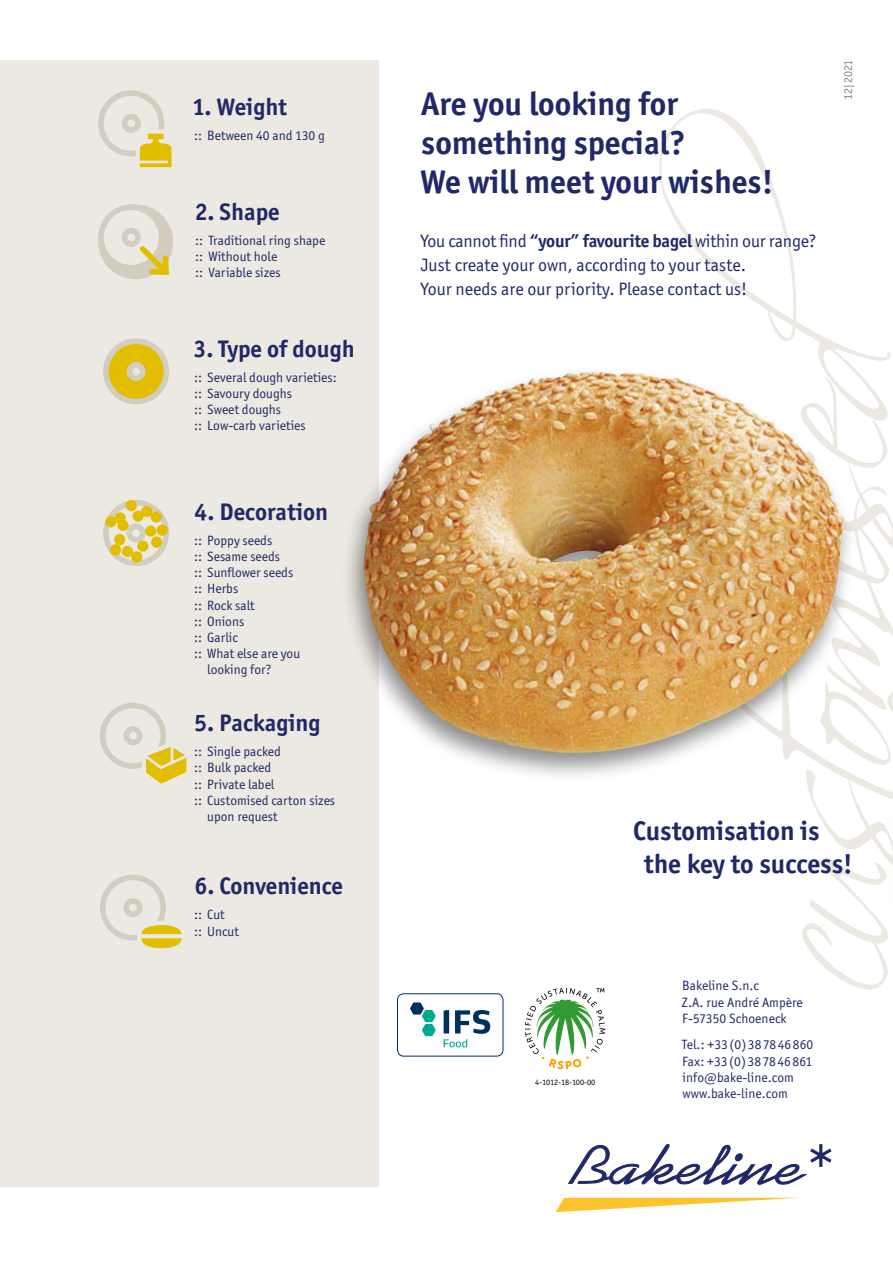
<style>
.page{position:relative;width:893px;height:1263px;background:#fff}
.page>*{position:absolute;margin:0;border:0;box-sizing:border-box;transform-origin:0 0}
.t1{font:198px "Scriptina";letter-spacing:-.13em;color:#ece8e2}
.t2{font:700 33px/39px "Officina Sans ITC Std";color:#202967}
.t3{font:700 27px/32.4px "Officina Sans ITC Std";color:#202967}
.t4{font:700 24px "Officina Sans ITC Std";color:#202967}
.t5{font:18px/24px "Officina Sans ITC Std";color:#202967}
.t6{font:13.5px/16.2px "Officina Sans ITC Std";color:#202967}
.t7{font:12px "Officina Sans ITC Std";letter-spacing:-.01em;color:#878787}
.t8{font:8.25px "Officina Sans ITC Std";letter-spacing:-.02em;color:#000}
.s1{font-weight:700}
</style>
<div class="page">
<div style="left:0;top:60px;width:378px;height:1126px;background:#ece8e2"></div>
<svg style="left:556px;top:1198px;width:238px;height:14px"></svg>
<svg style="left:568px;top:1144px;width:264px;height:41px"></svg>
<div style="left:100px;top:703px;width:66px;height:66px;border:6px solid #d3cdc0;border-radius:50%"></div>
<div style="left:123px;top:726px;width:19px;height:19px;border:6px solid #d3cdc0;border-radius:50%"></div>
<svg style="left:139px;top:739px;width:48px;height:45px"></svg>
<div style="left:103px;top:500px;width:66px;height:66px;border:6px solid #d3cdc0;border-radius:50%"></div>
<div style="left:127px;top:523px;width:19px;height:19px;border:6px solid #d3cdc0;border-radius:50%"></div>
<div style="left:145px;top:525px;width:11px;height:12px;background:#e3bd00;border-radius:50%"></div>
<div style="left:114px;top:534px;width:11px;height:11px;background:#e3bd00;border-radius:50%"></div>
<div style="left:115px;top:512px;width:11px;height:11px;background:#e3bd00;border-radius:50%"></div>
<svg style="left:109px;top:543px;width:13px;height:13px"></svg>
<div style="left:137px;top:541px;width:11px;height:11px;background:#e3bd00;border-radius:50%"></div>
<div style="left:126px;top:500px;width:11px;height:11px;background:#e3bd00;border-radius:50%"></div>
<div style="left:117px;top:520px;width:12px;height:11px;background:#e3bd00;border-radius:50%"></div>
<div style="left:141px;top:506px;width:11px;height:11px;background:#e3bd00;border-radius:50%"></div>
<div style="left:151px;top:511px;width:11px;height:12px;background:#e3bd00;border-radius:50%"></div>
<div style="left:151px;top:536px;width:11px;height:12px;background:#e3bd00;border-radius:50%"></div>
<div style="left:105px;top:516px;width:12px;height:11px;background:#e3bd00;border-radius:50%"></div>
<div style="left:122px;top:546px;width:11px;height:11px;background:#e3bd00;border-radius:50%"></div>
<div style="left:131px;top:551px;width:11px;height:11px;background:#e3bd00;border-radius:50%"></div>
<div style="left:132px;top:511px;width:12px;height:11px;background:#e3bd00;border-radius:50%"></div>
<div style="left:157px;top:525px;width:11px;height:11px;background:#e3bd00;border-radius:50%"></div>
<div style="left:106px;top:341px;width:60px;height:61px;background:#e3bd00;border-radius:50%"></div>
<div style="left:103px;top:338px;width:66px;height:66px;border:6px solid #d3cdc0;border-radius:50%"></div>
<div style="left:129px;top:365px;width:14px;height:13px;background:#eae6df;border-radius:50%"></div>
<div style="left:127px;top:362px;width:19px;height:19px;border:6px solid #d3cdc0;border-radius:50%"></div>
<div style="left:98px;top:90px;width:66px;height:66px;border:6px solid #d3cdc0;border-radius:50%"></div>
<div style="left:122px;top:114px;width:19px;height:19px;border:6px solid #d3cdc0;border-radius:50%"></div>
<svg style="left:132px;top:125px;width:40px;height:43px"></svg>
<div style="left:100px;top:874px;width:66px;height:67px;border:6px solid #d3cdc0;border-radius:50%"></div>
<div style="left:123px;top:898px;width:19px;height:19px;border:6px solid #d3cdc0;border-radius:50%"></div>
<svg style="left:135px;top:919px;width:47px;height:30px"></svg>
<svg style="left:101px;top:207px;width:77px;height:77px"></svg>
<div style="left:98px;top:204px;width:83px;height:83px;border:6px solid #ece8e2;border-radius:50%"></div>
<div style="left:101px;top:207px;width:69px;height:70px;background:#d3cdc0;border-radius:50%"></div>
<div style="left:98px;top:204px;width:75px;height:75px;border:6px solid #d3cdc0;border-radius:50%"></div>
<div style="left:101px;top:207px;width:61px;height:61px;background:#ece8e2;border-radius:50%"></div>
<div style="left:98px;top:204px;width:66px;height:66px;border:6px solid #d3cdc0;border-radius:50%"></div>
<div style="left:122px;top:228px;width:19px;height:19px;border:6px solid #d3cdc0;border-radius:50%"></div>
<svg style="left:135px;top:241px;width:39px;height:39px"></svg>
<svg style="left:525px;top:988px;width:80px;height:81px"></svg>
<div style="left:397px;top:994px;width:106px;height:62px;border:1px solid #00305d;border-radius:6px"></div>
<svg style="left:410px;top:1002px;width:26px;height:34px"></svg>
<svg style="left:444px;top:1010px;width:46px;height:37px"></svg>
<div style="left:341px;top:365px;width:517px;height:418px;background:#000;opacity:.45"></div>
<img style="left:522px;top:372px;width:69px;height:13px">
<h3 class="t4" style="left:192px;top:92px;width:96px">1. Weight</h3>
<p class="t6" style="left:194px;top:128px;width:132px">:: Between 40 and 130 g</p>
<h3 class="t4" style="left:195px;top:197px;width:86px">2. Shape</h3>
<p class="t6" style="left:195px;top:232px;width:132px">:: Traditional ring shape :: Without hole<br>:: Variable sizes</p>
<h3 class="t4" style="left:193px;top:333px;width:163px">3. Type of dough</h3>
<p class="t6" style="left:194px;top:369px;width:144px">:: Several dough varieties: :: Savoury doughs<br>:: Sweet doughs<br>:: Low-carb varieties</p>
<h3 class="t4" style="left:195px;top:496px;width:135px">4. Decoration</h3>
<p class="t6" style="left:194px;top:532px;width:80px">:: Poppy seeds</p>
<p class="t6" style="left:194px;top:548px;width:87px">:: Sesame seeds</p>
<p class="t6" style="left:194px;top:564px;width:100px">:: Sunflower seeds</p>
<p class="t6" style="left:194px;top:581px;width:46px">:: Herbs</p>
<p class="t6" style="left:194px;top:597px;width:62px">:: Rock salt</p>
<p class="t6" style="left:194px;top:613px;width:52px">:: Onions</p>
<p class="t6" style="left:194px;top:629px;width:45px">:: Garlic</p>
<p class="t6" style="left:194px;top:645px;width:107px">:: What else are you</p>
<p class="t6" style="left:207px;top:662px;width:66px">looking for?</p>
<h3 class="t4" style="left:194px;top:708px;width:128px">5. Packaging</h3>
<p class="t6" style="left:194px;top:743px;width:88px">:: Single packed</p>
<p class="t6" style="left:194px;top:760px;width:78px">:: Bulk packed</p>
<p class="t6" style="left:194px;top:776px;width:82px">:: Private label</p>
<p class="t6" style="left:194px;top:792px;width:142px">:: Customised carton sizes</p>
<p class="t6" style="left:207px;top:808px;width:72px">upon request</p>
<h3 class="t4" style="left:195px;top:871px;width:150px">6. Convenience</h3>
<p class="t6" style="left:194px;top:907px;width:46px">:: Cut<br>:: Uncut</p>
<p class="t7" style="left:841px;top:100px;width:42px;rotate:-90deg">12|2021</p>
<h2 class="t2" style="left:420px;top:84px;width:355px">Are you looking for something special?<br>We will meet your wishes!</h2>
<h3 class="t5" style="left:421px;top:229px;width:397px">You cannot find <span class="s1">“your” favourite bagel</span> within our range?<br>Just create your own, according to your taste.<br>Your needs are our priority. Please contact us!</h3>
<h1 class="t1" style="left:703px;top:992px;width:884px;rotate:-90deg">customised</h1>
<h3 class="t3" style="left:644px;top:815px;width:210px;text-indent:-11px">Customisation is the key to success!</h3>
<p class="t6" style="left:682px;top:977px;width:122px">Bakeline S.n.c<br>Z.A. rue André Ampère<br>F-57350 Schoeneck</p>
<p class="t6" style="left:682px;top:1037px;width:133px">Tel.: +33 (0) 38 78 46 860<br>Fax: +33 (0) 38 78 46 861 info@bake-line.com www.bake-line.com</p>
<p class="t8" style="left:535px;top:1077px;width:62px">4-1012-18-100-00</p>
</div>
